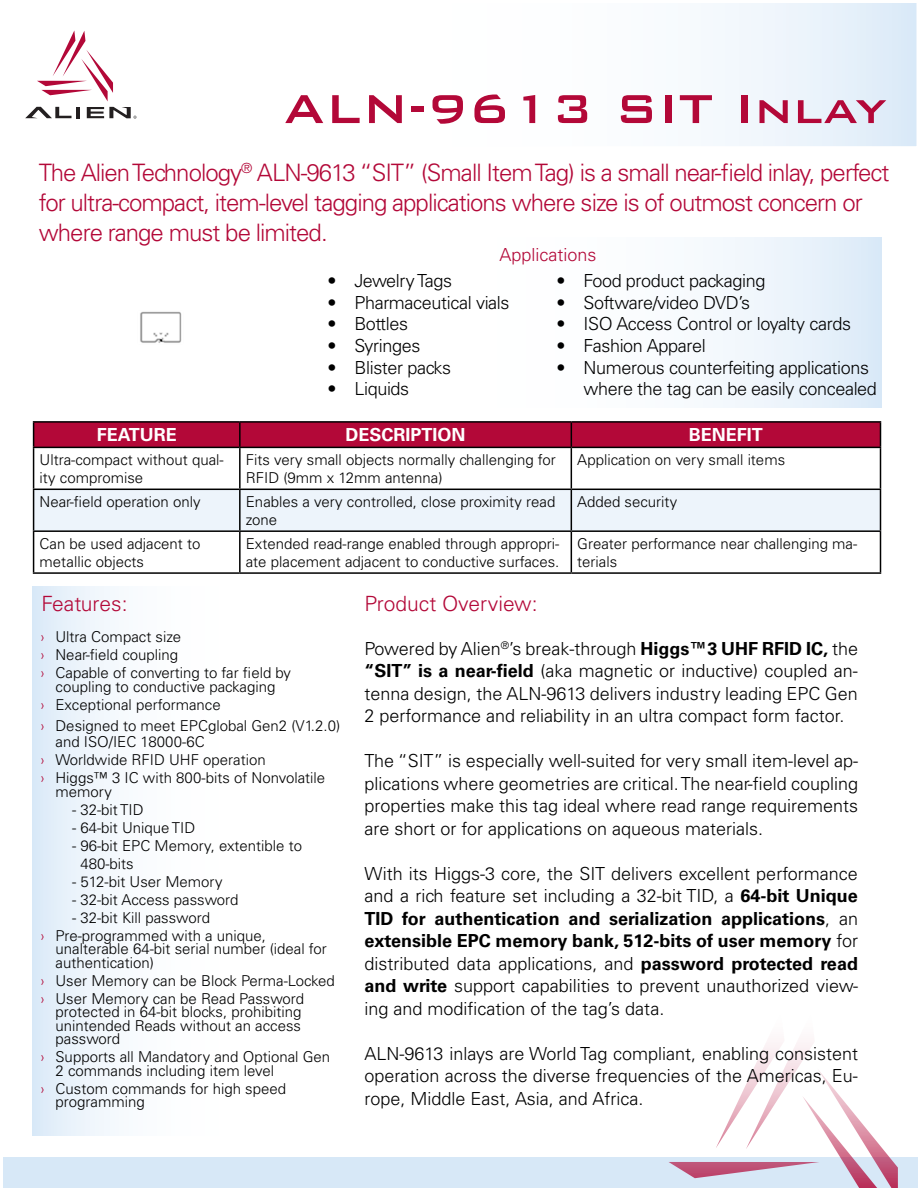
<style>
.page{position:relative;width:918px;height:1188px;background:#fff}
.page>*{position:absolute;margin:0;border:0;box-sizing:border-box;transform-origin:0 0}
.t1{font:500 54px "Bank Gothic BT";color:#b30838}
.t2{font:300 24px/30px "Univers";letter-spacing:-.04em;color:#b30838}
.t3{font:300 21px "Univers";color:#b30838}
.t4{font:300 18px/22.5px "Univers";letter-spacing:-.02em;color:#000;text-align:justify}
.t5{font:700 18px "Univers";color:#fff}
.t6{font:300 18px "Univers LT Std";color:#b30838}
.t7{font:300 15px/18px "Univers";color:#000}
.t8{font:300 15px/16.5px "Univers LT Std";color:#000}
.s1{font-weight:700}
.s2{color:#b30838}
.s3{font-family:"Univers";color:#b30838}
</style>
<div class="page">
<div style="left:170px;top:2px;width:747px;height:145px;background:linear-gradient(to right,#fff,#e9f2fb)"></div>
<div style="left:169px;top:2px;width:749px;height:146px;border:2px solid #fff"></div>
<div style="left:3px;top:1157px;width:915px;height:31px;background:#d7e8f7"></div>
<hr style="left:76px;top:107px;width:4px;height:11px;background:#231f20">
<svg style="left:25px;top:107px;width:47px;height:11px"></svg>
<svg style="left:87px;top:107px;width:49px;height:12px"></svg>
<svg style="left:37px;top:30px;width:76px;height:71px"></svg>
<svg style="left:669px;top:1042px;width:229px;height:146px"></svg>
<div style="left:265px;top:238px;width:616px;height:170px;background:linear-gradient(to right,#fff,#e9f2fb)"></div>
<img style="left:140px;top:311px;width:42px;height:32px">
<svg style="left:34px;top:448px;width:846px;height:124px"></svg>
<div style="left:34px;top:490px;width:846px;height:40px;background:#edf4fb"></div>
<hr style="left:33px;top:490px;width:1px;height:40px;background:#000">
<hr style="left:239px;top:490px;width:2px;height:40px;background:#000">
<hr style="left:571px;top:490px;width:1px;height:40px;background:#000">
<hr style="left:880px;top:490px;width:1px;height:40px;background:#000">
<hr style="left:33px;top:530px;width:207px;height:2px;background:#000">
<hr style="left:33px;top:532px;width:1px;height:40px;background:#000">
<hr style="left:240px;top:530px;width:331px;height:2px;background:#000">
<hr style="left:239px;top:532px;width:2px;height:40px;background:#000">
<hr style="left:571px;top:530px;width:310px;height:2px;background:#000">
<hr style="left:571px;top:532px;width:1px;height:40px;background:#000">
<hr style="left:880px;top:532px;width:1px;height:40px;background:#000">
<hr style="left:33px;top:572px;width:207px;height:2px;background:#000">
<hr style="left:240px;top:572px;width:331px;height:2px;background:#000">
<hr style="left:571px;top:572px;width:310px;height:2px;background:#000">
<hr style="left:33px;top:448px;width:1px;height:41px;background:#000">
<hr style="left:33px;top:489px;width:207px;height:1px;background:#000">
<hr style="left:880px;top:448px;width:1px;height:41px;background:#000">
<hr style="left:571px;top:489px;width:310px;height:1px;background:#000">
<hr style="left:239px;top:448px;width:2px;height:41px;background:#000">
<hr style="left:571px;top:448px;width:1px;height:41px;background:#000">
<hr style="left:240px;top:489px;width:331px;height:1px;background:#000">
<hr style="left:240px;top:421px;width:331px;height:2px;background:#000">
<hr style="left:240px;top:447px;width:331px;height:1px;background:#000">
<hr style="left:33px;top:421px;width:207px;height:2px;background:#000">
<hr style="left:33px;top:447px;width:207px;height:1px;background:#000">
<hr style="left:571px;top:421px;width:310px;height:2px;background:#000">
<svg style="left:33px;top:422px;width:848px;height:25px;background:#aa0735"></svg>
<hr style="left:571px;top:447px;width:310px;height:1px;background:#000">
<div style="left:33px;top:586px;width:297px;height:549px;background:linear-gradient(to right,#e9f2fb,#fff)"></div>
<h1 class="t1" style="left:283px;top:79px;width:605px">ALN-9613 SIT Inlay</h1>
<h2 class="t2" style="left:39px;top:157px;width:852px">The Alien Technology<sup>®</sup> ALN-9613 “SIT” (Small Item Tag) is a small near-field inlay, perfect for ultra-compact, item-level tagging applications where size is of outmost concern or where range must be limited.</h2>
<p class="t6" style="left:499px;top:244px;width:99px">Applications</p>
<p class="t4" style="left:556px;top:270px;width:210px">• Food product packaging</p>
<p class="t4" style="left:556px;top:291px;width:195px">• Software/video DVD’s</p>
<p class="t4" style="left:556px;top:313px;width:296px">• ISO Access Control or loyalty cards</p>
<p class="t4" style="left:556px;top:334px;width:151px">• Fashion Apparel</p>
<p class="t4" style="left:583px;top:356px;width:295px;line-height:21.6px;text-indent:-27px">• Numerous counterfeiting applications where the tag can be easily concealed</p>
<p class="t4" style="left:327px;top:270px;width:126px">• Jewelry Tags</p>
<p class="t4" style="left:327px;top:291px;width:184px">• Pharmaceutical vials</p>
<p class="t4" style="left:327px;top:313px;width:82px">• Bottles</p>
<p class="t4" style="left:327px;top:334px;width:95px">• Syringes</p>
<p class="t4" style="left:327px;top:356px;width:125px">• Blister packs</p>
<p class="t4" style="left:327px;top:378px;width:83px">• Liquids</p>
<p class="t5" style="left:97px;top:425px;width:82px">FEATURE</p>
<p class="t5" style="left:346px;top:425px;width:122px">DESCRIPTION</p>
<p class="t5" style="left:689px;top:425px;width:76px">BENEFIT</p>
<p class="t7" style="left:40px;top:451px;width:186px">Ultra-compact without qual&shy;ity compromise</p>
<p class="t7" style="left:246px;top:451px;width:312px">Fits very small objects normally challenging for<br>RFID (9mm x 12mm antenna)</p>
<p class="t7" style="left:577px;top:451px;width:209px">Application on very small items</p>
<p class="t7" style="left:40px;top:493px;width:163px">Near-field operation only</p>
<p class="t7" style="left:246px;top:493px;width:311px">Enables a very controlled, close proximity read zone</p>
<p class="t7" style="left:577px;top:493px;width:102px">Added security</p>
<p class="t7" style="left:40px;top:535px;width:162px">Can be used adjacent to metallic objects</p>
<p class="t7" style="left:246px;top:535px;width:315px">Extended read-range enabled through appropri&shy;ate placement adjacent to conductive surfaces.</p>
<p class="t7" style="left:577px;top:535px;width:281px">Greater performance near challenging ma&shy;terials</p>
<p class="t3" style="left:364px;top:591px;width:175px">Product Overview:</p>
<p class="t4" style="left:364px;top:637px;width:495px">Powered by Alien<sup>®</sup>’s break-through <span class="s1">Higgs™3 UHF RFID IC,</span> the <span class="s1">“SIT” is a near-field</span> (aka magnetic or inductive) coupled an&shy;tenna design, the ALN-9613 delivers industry leading EPC Gen 2 performance and reliability in an ultra compact form factor.</p>
<p class="t4" style="left:365px;top:750px;width:495px">The “SIT” is especially well-suited for very small item-level ap&shy;plications where geometries are critical. The near-field coupling properties make this tag ideal where read range requirements are short or for applications on aqueous materials.</p>
<p class="t4" style="left:365px;top:862px;width:495px">With its Higgs-3 core, the SIT delivers excellent performance and a rich feature set including a 32-bit TID, a <span class="s1">64-bit Unique TID for authentication and serialization applications</span>, an <span class="s1">extensible EPC memory bank, 512-bits of user memory</span> for distributed data applications, and <span class="s1">password protected read and write</span> support capabilities to prevent unauthorized view&shy;ing and modification of the tag’s data.</p>
<p class="t4" style="left:365px;top:1042px;width:495px">ALN-9613 inlays are World Tag compliant, enabling consistent operation across the diverse frequencies of the Americas, Eu&shy;rope, Middle East, Asia, and Africa.</p>
<p class="t3" style="left:41px;top:591px;width:88px">Features:</p>
<p class="t7" style="left:41px;top:628px;width:252px"><span class="s2">›</span> Ultra Compact size<br><span class="s2">›</span> Near-field coupling<br><span class="s2">›</span> Capable of converting to far field by</p>
<p class="t7" style="left:41px;top:677px;width:236px;text-indent:15px">coupling to conductive packaging <span class="s2">›</span> Exceptional performance</p>
<p class="t8" style="left:56px;top:717px;width:286px;text-indent:-15px"><span class="s3">›</span> Designed to meet EPCglobal Gen2 (V1.2.0) and ISO/IEC 18000-6C</p>
<p class="t7" style="left:41px;top:751px;width:286px"><span class="s2">›</span> Worldwide RFID UHF operation<br><span class="s2">›</span> Higgs™ 3 IC with 800-bits of Nonvolatile</p>
<p class="t7" style="left:56px;top:782px;width:58px">memory</p>
<p class="t7" style="left:72px;top:800px;width:73px">- 32-bit TID</p>
<p class="t7" style="left:72px;top:818px;width:125px">- 64-bit Unique TID</p>
<p class="t7" style="left:80px;top:836px;width:223px;text-indent:-8px">- 96-bit EPC Memory, extentible to<br>480-bits</p>
<p class="t7" style="left:72px;top:872px;width:152px">- 512-bit User Memory</p>
<p class="t7" style="left:72px;top:890px;width:168px">- 32-bit Access password</p>
<p class="t7" style="left:41px;top:908px;width:227px;text-indent:31px">- 32-bit Kill password<br><span class="s2">›</span> Pre-programmed with a unique,</p>
<p class="t7" style="left:56px;top:942px;width:273px;line-height:13.5px">unalterable 64-bit serial number (ideal for authentication)</p>
<p class="t7" style="left:41px;top:971px;width:296px"><span class="s2">›</span> User Memory can be Block Perma-Locked <span class="s2">›</span> User Memory can be Read Password</p>
<p class="t7" style="left:56px;top:1005px;width:248px;line-height:13.5px;text-align:justify">protected in 64-bit blocks, prohibiting unintended Reads without an access password</p>
<p class="t7" style="left:56px;top:1050px;width:276px;line-height:13.5px;text-indent:-15px"><span class="s2">›</span> Supports all Mandatory and Optional Gen<br>2 commands including item level</p>
<p class="t7" style="left:56px;top:1082px;width:232px;line-height:13.5px;text-indent:-15px"><span class="s2">›</span> Custom commands for high speed programming</p>
</div>
